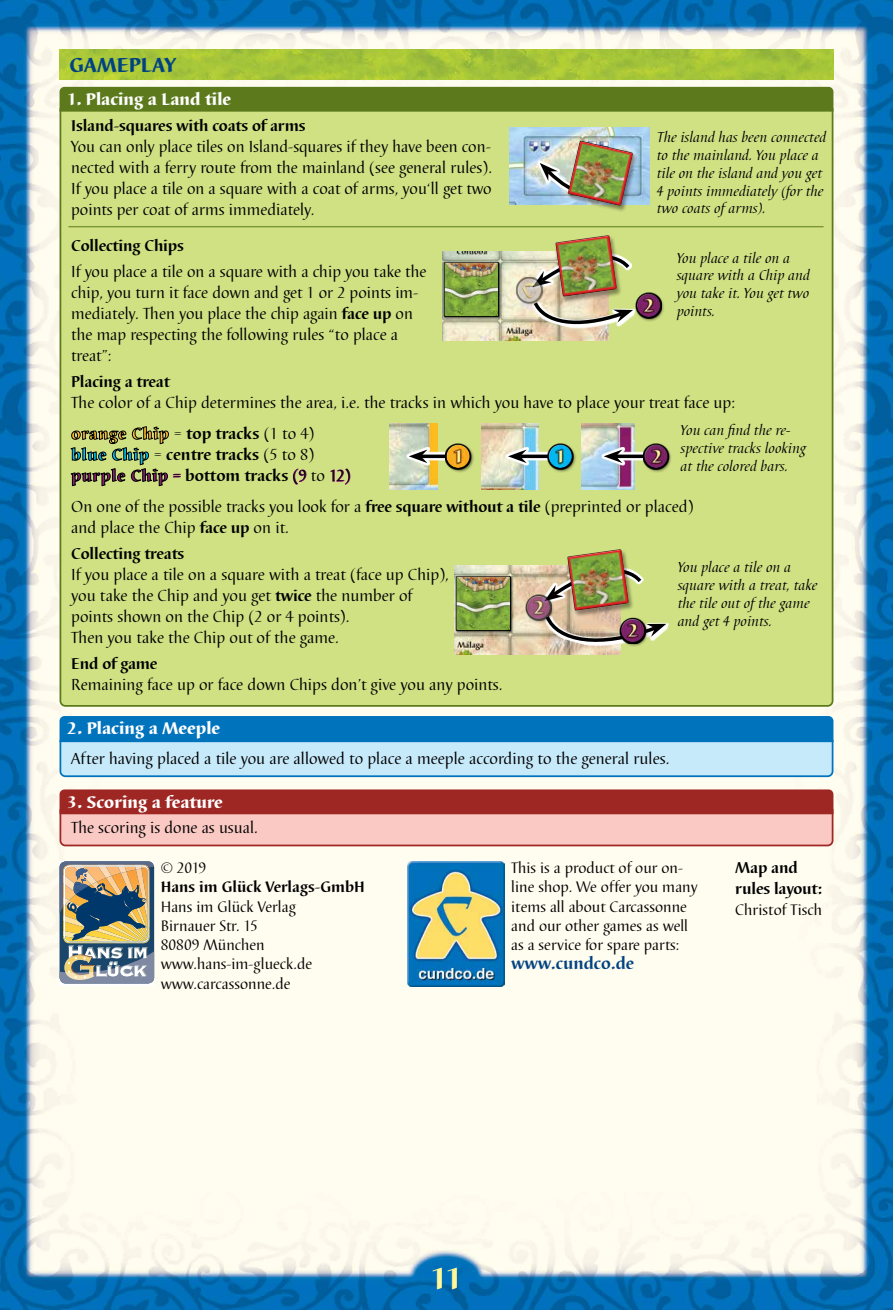
<style>
.page{position:relative;width:893px;height:1310px;background:#fff}
.page>*{position:absolute;margin:0;border:0;box-sizing:border-box;transform-origin:0 0}
.t1{font:800 31.5px "Barbedor T";color:#fff799}
.t2{font:800 21px "Barbedor T";color:#004282}
.t3{font:800 17.5px "Barbedor T";color:#fff}
.t4{font:700 17.5px "Barbedor T";color:#004282}
.t5{font:16.62px/21px "Barbedor T";color:#000}
.t6{font:700 16.62px/21px "Barbedor T";color:#000}
.t7{font:700 16.28px/21px "Barbedor T";letter-spacing:-.01em;color:#000}
.t8{font:15.75px/19.2px "Barbedor T";color:#000}
.t9{font:700 15.75px "Barbedor T";color:#000}
.t10{font:italic 14.88px/17.8px "Barbedor T";color:#000}
.s1{font-weight:700;font-size:16.28px}
.s2{font-weight:800;color:#fdb933}
.s3{font-weight:700}
.s4{font-weight:800;color:#00c0f3}
.s5{font-weight:400}
.s6{font-weight:800;color:#872170}
.s7{font-weight:400;color:#872170}
</style>
<div class="page">
<img style="left:0;top:0;width:893px;height:1310px">
<img style="left:60px;top:50px;width:773px;height:29px">
<div style="left:59px;top:107px;width:775px;height:600px;background:#d0e184"></div>
<div style="left:60px;top:87px;width:773px;height:25px;background:#5c7a1c"></div>
<svg style="left:59px;top:716px;width:775px;height:62px;background:#6eb4de"></svg>
<svg style="left:59px;top:789px;width:775px;height:58px;background:#d07f7a"></svg>
<svg style="left:60px;top:983px;width:94px;height:3px"></svg>
<img style="left:60px;top:861px;width:94px;height:122px">
<img style="left:408px;top:861px;width:97px;height:125px">
<img style="left:442px;top:252px;width:86px;height:89px">
<div style="left:443px;top:262px;width:59px;height:58px;background:#000;opacity:.6"></div>
<div style="left:444px;top:263px;width:55px;height:53px;background:#000;opacity:.8"></div>
<img style="left:528px;top:231px;width:108px;height:113px">
<div style="left:515px;top:276px;width:31px;height:31px;background:#000;opacity:.75"></div>
<svg style="left:516px;top:277px;width:27px;height:27px"></svg>
<div style="left:517px;top:277px;width:25px;height:19px;background:#fff;opacity:.75"></div>
<div style="left:517px;top:282px;width:25px;height:21px;background:#000;opacity:.75"></div>
<div style="left:635px;top:291px;width:30px;height:31px;background:#000;opacity:.75"></div>
<svg style="left:635px;top:292px;width:27px;height:26px"></svg>
<div style="left:636px;top:293px;width:25px;height:18px;background:#fff;opacity:.75"></div>
<div style="left:636px;top:298px;width:25px;height:20px;background:#000;opacity:.75"></div>
<img style="left:454px;top:566px;width:85px;height:89px">
<div style="left:455px;top:576px;width:58px;height:58px;background:#000;opacity:.6"></div>
<div style="left:456px;top:576px;width:55px;height:54px;background:#000;opacity:.8"></div>
<img style="left:539px;top:545px;width:130px;height:120px">
<div style="left:619px;top:616px;width:30px;height:31px;background:#000;opacity:.75"></div>
<svg style="left:620px;top:617px;width:26px;height:27px"></svg>
<div style="left:620px;top:618px;width:25px;height:18px;background:#fff;opacity:.75"></div>
<div style="left:620px;top:623px;width:25px;height:20px;background:#000;opacity:.75"></div>
<div style="left:525px;top:593px;width:30px;height:31px;background:#000;opacity:.75"></div>
<svg style="left:525px;top:594px;width:27px;height:27px"></svg>
<div style="left:526px;top:595px;width:25px;height:18px;background:#fff;opacity:.75"></div>
<div style="left:526px;top:600px;width:25px;height:20px;background:#000;opacity:.75"></div>
<img style="left:481px;top:423px;width:58px;height:66px">
<svg style="left:506px;top:447px;width:41px;height:18px"></svg>
<svg style="left:527px;top:454px;width:20px;height:4px"></svg>
<svg style="left:508px;top:449px;width:19px;height:14px"></svg>
<div style="left:547px;top:442px;width:30px;height:30px;background:#000;opacity:.75"></div>
<svg style="left:547px;top:443px;width:27px;height:26px"></svg>
<div style="left:548px;top:443px;width:25px;height:19px;background:#fff;opacity:.75"></div>
<div style="left:548px;top:449px;width:25px;height:20px;background:#000;opacity:.75"></div>
<img style="left:390px;top:423px;width:47px;height:66px">
<svg style="left:406px;top:447px;width:38px;height:18px"></svg>
<svg style="left:428px;top:454px;width:16px;height:4px"></svg>
<svg style="left:409px;top:449px;width:19px;height:14px"></svg>
<div style="left:444px;top:442px;width:31px;height:30px;background:#000;opacity:.75"></div>
<svg style="left:445px;top:443px;width:1px;height:26px"></svg>
<div style="left:446px;top:443px;width:25px;height:19px;background:#fff;opacity:.75"></div>
<div style="left:446px;top:449px;width:25px;height:20px;background:#000;opacity:.75"></div>
<img style="left:581px;top:423px;width:53px;height:66px">
<svg style="left:601px;top:447px;width:41px;height:18px"></svg>
<svg style="left:622px;top:454px;width:20px;height:4px"></svg>
<svg style="left:604px;top:449px;width:18px;height:14px"></svg>
<div style="left:642px;top:442px;width:31px;height:30px;background:#000;opacity:.75"></div>
<div style="left:643px;top:443px;width:26px;height:19px;background:#fff;opacity:.75"></div>
<div style="left:643px;top:449px;width:26px;height:20px;background:#000;opacity:.75"></div>
<img style="left:510px;top:128px;width:139px;height:77px">
<svg style="left:537px;top:160px;width:3px;height:37px"></svg>
<div style="left:567px;top:141px;width:71px;height:71px;background:#000;opacity:.4"></div>
<img style="left:540px;top:137px;width:98px;height:70px">
<hr style="left:68px;top:226px;width:755px;height:1px;background:#5c7a1c">
<p class="t2" style="left:69px;top:53px;width:108px">GAMEPLAY</p>
<p class="t3" style="left:67px;top:89px;width:166px">1. Placing a Land tile</p>
<p class="t7" style="left:71px;top:116px;width:236px">Island-squares with coats of arms</p>
<p class="t5" style="left:71px;top:137px;width:422px;text-align:justify">You can only place tiles on Island-squares if they have been con&shy;nected with a ferry route from the mainland (see general rules).<br>If you place a tile on a square with a coat of arms, you‘ll get two points per coat of arms immediately.</p>
<p class="t7" style="left:71px;top:236px;width:114px">Collecting Chips</p>
<p class="t5" style="left:71px;top:261px;width:357px">If you place a tile on a square with a chip you take the chip, you turn it face down and get 1 or 2 points im&shy;mediately. Then you place the chip again <span class="s1">face up</span> on the map respecting the following rules “to place a treat”:</p>
<p class="t7" style="left:71px;top:371px;width:100px">Placing a treat</p>
<p class="t5" style="left:71px;top:387px;width:665px;line-height:31px">The color of a Chip determines the area, i.e. the tracks in which you have to place your treat face up: <span class="s2">orange Chip</span> = <span class="s3">top tracks</span> (1 to 4)</p>
<p class="t6" style="left:71px;top:444px;width:281px"><span class="s4">blue Chip</span> <span class="s5">=</span> centre tracks <span class="s5">(5 to 8) </span><span class="s6">purple Chip</span> <span class="s7">=</span> bottom tracks <span class="s7">(9</span> <span class="s5">to</span> <span class="s7">12)</span></p>
<p class="t5" style="left:71px;top:496px;width:624px">On one of the possible tracks you look for a <span class="s1">free square without a tile</span> (preprinted or placed) and place the Chip <span class="s1">face up</span> on it.</p>
<p class="t7" style="left:71px;top:543px;width:115px">Collecting treats</p>
<p class="t5" style="left:71px;top:564px;width:379px">If you place a tile on a square with a treat (face up Chip), you take the Chip and you get <span class="s1">twice</span> the number of points shown on the Chip (2 or 4 points).<br>Then you take the Chip out of the game.</p>
<p class="t7" style="left:71px;top:653px;width:88px">End of game</p>
<p class="t5" style="left:71px;top:674px;width:433px">Remaining face up or face down Chips don’t give you any points.</p>
<p class="t10" style="left:657px;top:128px;width:171px">The island has been connected to the mainland. You place a tile on the island and you get<br>4 points immediately (for the two coats of arms).</p>
<p class="t10" style="left:677px;top:249px;width:135px">You place a tile on a square with a Chip and you take it. You get two points.</p>
<p class="t10" style="left:681px;top:422px;width:127px">You can find the re&shy;spective tracks looking at the colored bars.</p>
<p class="t10" style="left:678px;top:558px;width:141px">You place a tile on a square with a treat, take the tile out of the game and get 4 points.</p>
<p class="t3" style="left:67px;top:718px;width:155px">2. Placing a Meeple</p>
<p class="t5" style="left:71px;top:748px;width:600px">After having placed a tile you are allowed to place a meeple according to the general rules.</p>
<p class="t3" style="left:67px;top:792px;width:157px">3. Scoring a feature</p>
<p class="t5" style="left:71px;top:817px;width:188px">The scoring is done as usual.</p>
<p class="t8" style="left:161px;top:858px;width:47px">© 2019</p>
<p class="t9" style="left:161px;top:878px;width:206px">Hans im Glück Verlags-GmbH</p>
<p class="t8" style="left:161px;top:897px;width:153px">Hans im Glück Verlag<br>Birnauer Str. 15<br>80809 München www.hans-im-glueck.de www.carcassonne.de</p>
<p class="t8" style="left:511px;top:858px;width:188px">This is a product of our on&shy;line shop. We offer you many items all about Carcassonne and our other games as well as a service for spare parts:</p>
<p class="t4" style="left:511px;top:953px;width:124px">www.cundco.de</p>
<p class="t7" style="left:735px;top:857px;width:89px">Map and rules layout:</p>
<p class="t8" style="left:735px;top:900px;width:88px">Christof Tisch</p>
<h1 class="t1" style="left:430px;top:1259px;width:35px">11</h1>
</div>
